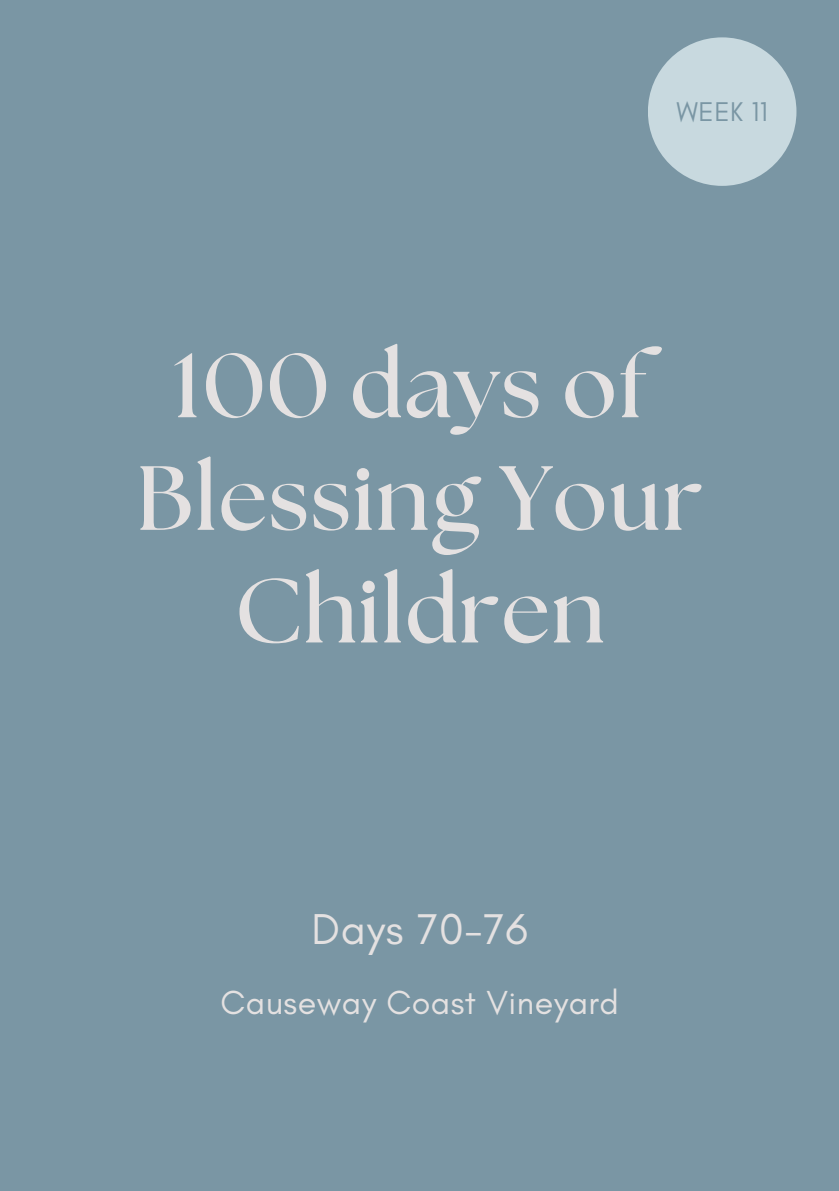
<style>
.page{position:relative;width:839px;height:1191px;background:#fff}
.page>*{position:absolute;margin:0;border:0;box-sizing:border-box;transform-origin:0 0}
.t1{font:700 90.8px/112.6px "The Seasons";letter-spacing:.015em;color:#e4e1e1;text-align:center}
.t2{font:44px "Glacial Indifference";letter-spacing:.015em;color:#e4e1e1}
.t3{font:34px "Glacial Indifference";letter-spacing:.015em;color:#e4e1e1}
.t4{font:27.6px "Glacial Indifference";letter-spacing:.015em;color:#7a96a4}
</style>
<div class="page">
<div style="left:0;top:0;width:838px;height:1191px;background:#7a96a4"></div>
<div style="left:648px;top:37px;width:148px;height:149px;background:#c8d9df;border-radius:50%"></div>
<h3 class="t4" style="left:676px;top:95px;width:93px">WEEK 11</h3>
<p class="t1" style="left:136px;top:334px;width:568px">100 days of<br>Blessing Your<br>Children</p>
<h1 class="t2" style="left:311px;top:903px;width:218px">Days 70-76</h1>
<h2 class="t3" style="left:220px;top:982px;width:400px">Causeway Coast Vineyard</h2>
</div>
